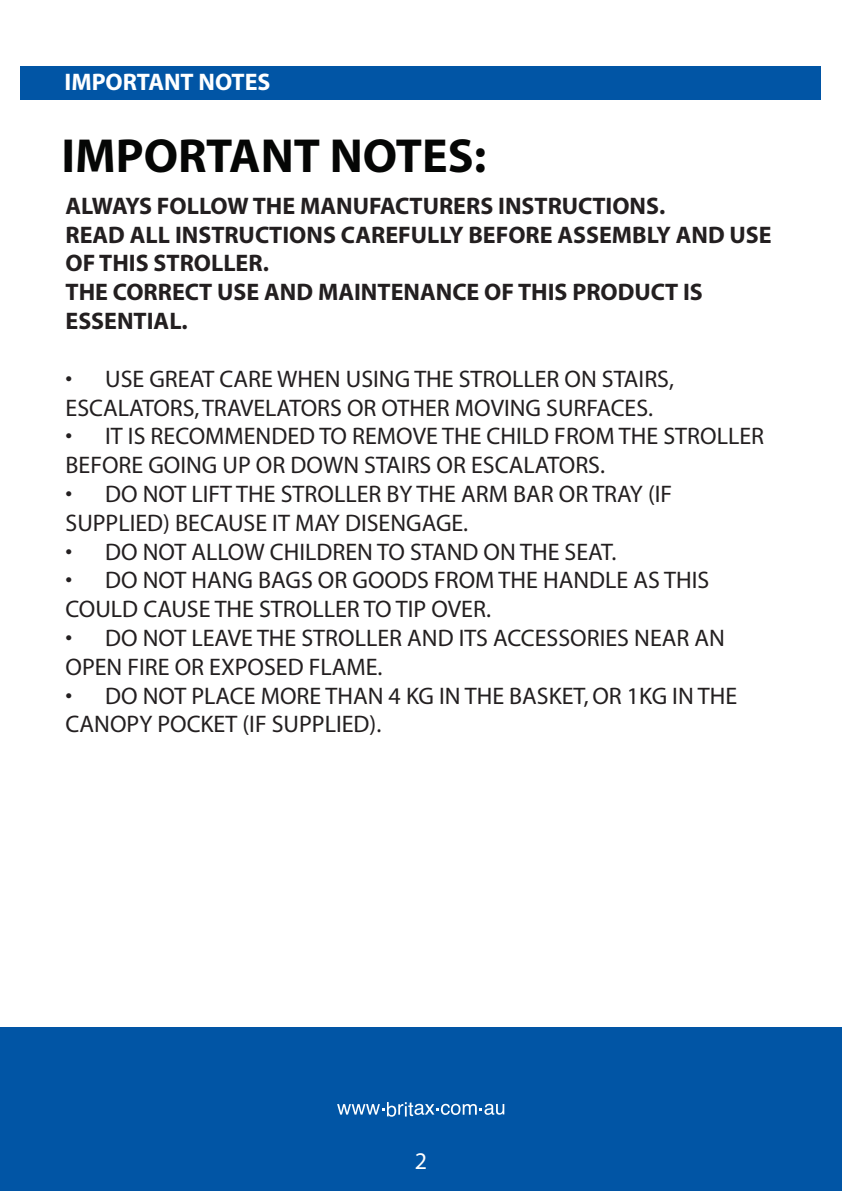
<style>
.page{position:relative;width:842px;height:1191px;background:#fff}
.page>*{position:absolute;margin:0;border:0;box-sizing:border-box;transform-origin:0 0}
.t1{font:700 48px "Myriad";color:#050605}
.t2{font:24px/28.8px "Myriad";color:#231f20}
.t3{font:700 24px/28.8px "Myriad";color:#231f20}
.t4{font:700 24px "Myriad";color:#fff}
.t5{font:24px "Myriad";color:#fff}
</style>
<div class="page">
<div style="left:0;top:1027px;width:842px;height:164px;background:#0155a5"></div>
<svg style="left:337px;top:1102px;width:167px;height:14px"></svg>
<div style="left:21px;top:66px;width:800px;height:33px;background:#0155a5"></div>
<p class="t4" style="left:65px;top:70px;width:208px">IMPORTANT NOTES</p>
<h1 class="t1" style="left:62px;top:131px;width:426px">IMPORTANT NOTES:</h1>
<p class="t3" style="left:66px;top:192px;width:708px">ALWAYS FOLLOW THE MANUFACTURERS INSTRUCTIONS.<br>READ ALL INSTRUCTIONS CAREFULLY BEFORE ASSEMBLY AND USE OF THIS STROLLER.<br>THE CORRECT USE AND MAINTENANCE OF THIS PRODUCT IS ESSENTIAL.</p>
<p class="t2" style="left:66px;top:365px;width:610px">• USE GREAT CARE WHEN USING THE STROLLER ON STAIRS,<br>ESCALATORS, TRAVELATORS OR OTHER MOVING SURFACES.</p>
<p class="t2" style="left:66px;top:423px;width:700px">• IT IS RECOMMENDED TO REMOVE THE CHILD FROM THE STROLLER<br>BEFORE GOING UP OR DOWN STAIRS OR ESCALATORS.</p>
<p class="t2" style="left:66px;top:480px;width:608px">• DO NOT LIFT THE STROLLER BY THE ARM BAR OR TRAY (IF<br>SUPPLIED) BECAUSE IT MAY DISENGAGE.</p>
<p class="t2" style="left:66px;top:538px;width:552px">• DO NOT ALLOW CHILDREN TO STAND ON THE SEAT.</p>
<p class="t2" style="left:66px;top:567px;width:645px">• DO NOT HANG BAGS OR GOODS FROM THE HANDLE AS THIS<br>COULD CAUSE THE STROLLER TO TIP OVER.</p>
<p class="t2" style="left:66px;top:624px;width:661px">• DO NOT LEAVE THE STROLLER AND ITS ACCESSORIES NEAR AN<br>OPEN FIRE OR EXPOSED FLAME.</p>
<p class="t2" style="left:66px;top:682px;width:673px">• DO NOT PLACE MORE THAN 4 KG IN THE BASKET, OR 1KG IN THE<br>CANOPY POCKET (IF SUPPLIED).</p>
<p class="t5" style="left:415px;top:1149px;width:14px">2</p>
</div>
